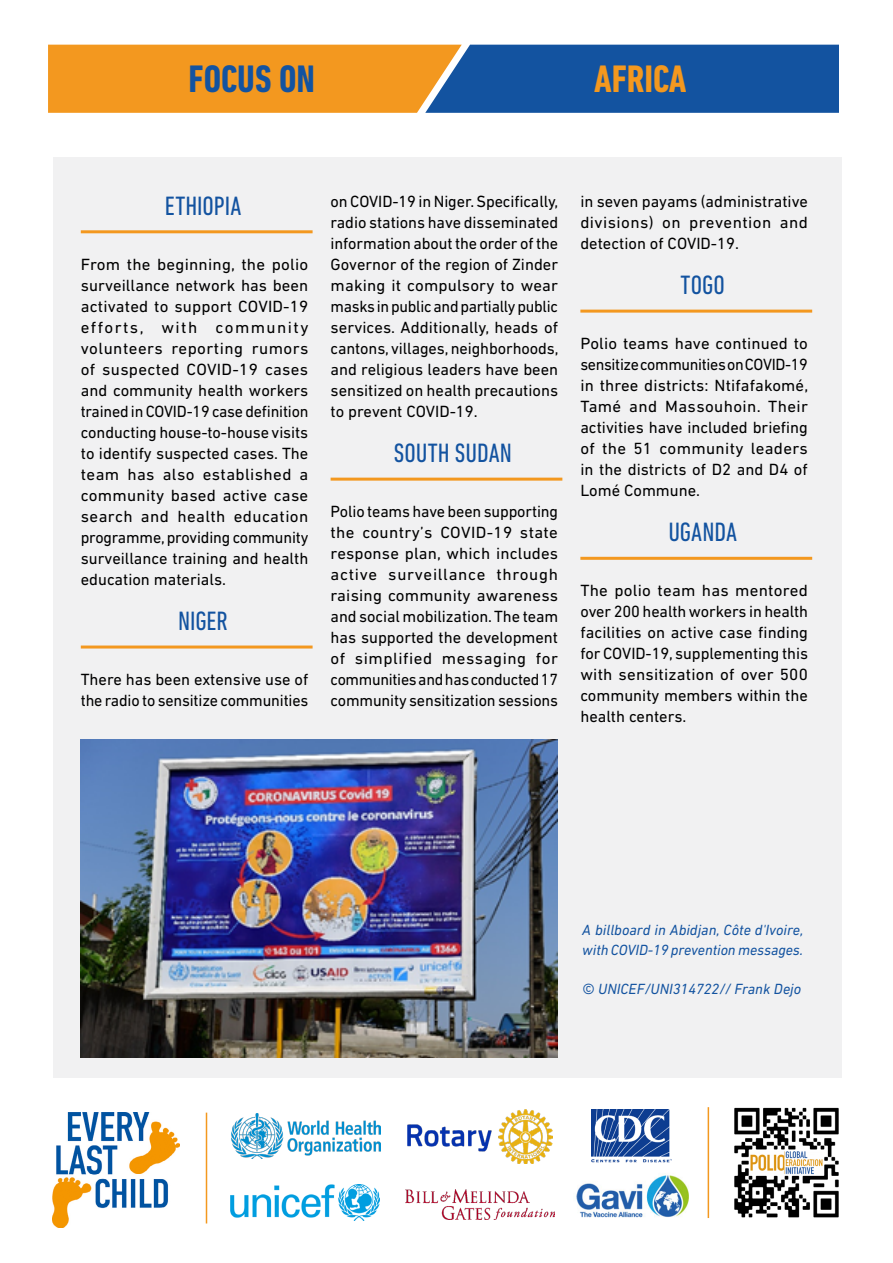
<style>
.page{position:relative;width:893px;height:1263px;background:#fff}
.page>*{position:absolute;margin:0;border:0;box-sizing:border-box;transform-origin:0 0}
.t1{font:700 condensed 39px "DIN Next LT Pro";color:#1353a0}
.t2{font:700 condensed 39px "DIN Next LT Pro";color:#f3981f}
.t3{font:condensed 27px "DIN Next LT Pro";color:#1353a0}
.t4{font:16.5px/21px "DIN Next LT Pro";color:#000;text-align:justify}
.t5{font:italic 15px/19.5px "DIN Next LT Pro";color:#1353a0}
</style>
<div class="page">
<img style="left:734px;top:1107px;width:105px;height:111px">
<div style="left:53px;top:157px;width:788px;height:921px;background:#f1f1f2"></div>
<img style="left:53px;top:1113px;width:126px;height:115px">
<img style="left:407px;top:1110px;width:145px;height:53px">
<img style="left:591px;top:1109px;width:81px;height:54px">
<img style="left:231px;top:1184px;width:149px;height:36px">
<img style="left:405px;top:1189px;width:149px;height:30px">
<img style="left:576px;top:1175px;width:113px;height:43px">
<img style="left:232px;top:1113px;width:149px;height:45px">
<hr style="left:708px;top:1107px;width:1px;height:111px;background:#f3981f">
<hr style="left:206px;top:1112px;width:1px;height:111px;background:#f3981f">
<svg style="left:48px;top:45px;width:791px;height:68px"></svg>
<hr style="left:81px;top:230px;width:232px;height:3px;background:#f3981f">
<hr style="left:81px;top:645px;width:232px;height:3px;background:#f3981f">
<hr style="left:331px;top:478px;width:231px;height:3px;background:#f3981f">
<hr style="left:580px;top:310px;width:232px;height:3px;background:#f3981f">
<hr style="left:580px;top:557px;width:232px;height:3px;background:#f3981f">
<img style="left:81px;top:740px;width:477px;height:317px">
<h1 class="t1" style="left:189px;top:57px;width:128px">FOCUS ON</h1>
<h1 class="t2" style="left:594px;top:56px;width:94px">AFRICA</h1>
<h2 class="t3" style="left:165px;top:190px;width:78px">ETHIOPIA</h2>
<p class="t4" style="left:81px;top:253px;width:229px">From the beginning, the polio surveillance network has been activated to support COVID-19 efforts, with community volunteers reporting rumors of suspected COVID-19 cases and community health workers trained in COVID-19 case definition conducting house-to-house visits to identify suspected cases. The team has also established a community based active case search and health education programme, providing community surveillance training and health education materials.</p>
<h2 class="t3" style="left:178px;top:606px;width:51px">NIGER</h2>
<p class="t4" style="left:81px;top:669px;width:229px">There has been extensive use of the radio to sensitize communities</p>
<p class="t4" style="left:331px;top:191px;width:229px">on COVID-19 in Niger. Specifically, radio stations have disseminated information about the order of the Governor of the region of Zinder making it compulsory to wear masks in public and partially public services. Additionally, heads of cantons, villages, neighborhoods, and religious leaders have been sensitized on health precautions to prevent COVID-19.</p>
<h2 class="t3" style="left:394px;top:438px;width:120px">SOUTH SUDAN</h2>
<p class="t4" style="left:331px;top:501px;width:229px">Polio teams have been supporting the country’s COVID-19 state response plan, which includes active surveillance through raising community awareness and social mobilization. The team has supported the development of simplified messaging for communities and has conducted 17 community sensitization sessions</p>
<p class="t4" style="left:580px;top:191px;width:229px">in seven payams (administrative divisions) on prevention and detection of COVID-19.</p>
<h2 class="t3" style="left:681px;top:270px;width:46px">TOGO</h2>
<p class="t4" style="left:580px;top:333px;width:229px">Polio teams have continued to sensitize communities on COVID-19 in three districts: Ntifafakomé, Tamé and Massouhoin. Their activities have included briefing of the 51 community leaders in the districts of D2 and D4 of Lomé Commune.</p>
<h2 class="t3" style="left:668px;top:517px;width:70px">UGANDA</h2>
<p class="t4" style="left:580px;top:580px;width:229px">The polio team has mentored over 200 health workers in health facilities on active case finding for COVID-19, supplementing this with sensitization of over 500 community members within the health centers.</p>
<p class="t5" style="left:582px;top:920px;width:223px">A billboard in Abidjan, Côte d'Ivoire, with COVID-19 prevention messages.</p>
<p class="t5" style="left:582px;top:979px;width:220px">© UNICEF/UNI314722// Frank Dejo</p>
</div>
